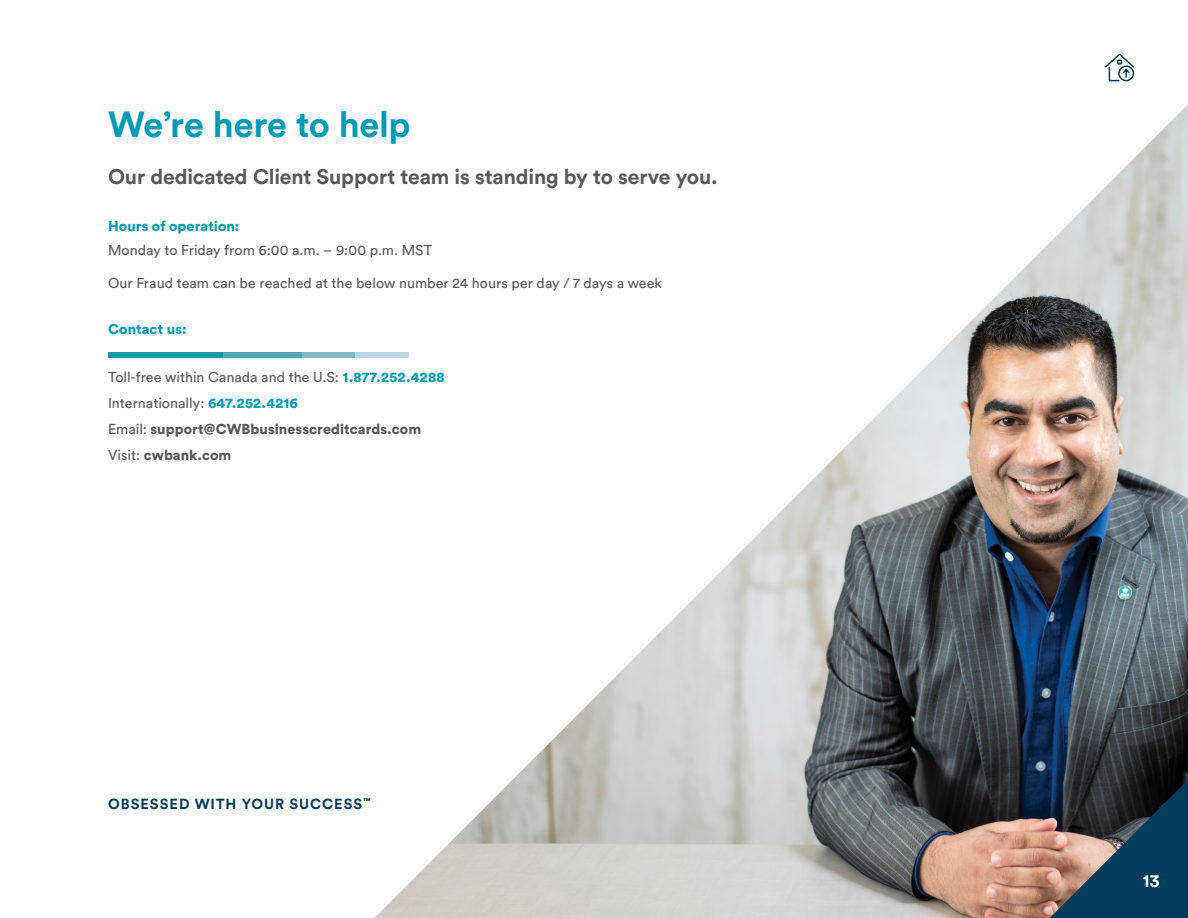
<style>
.page{position:relative;width:1188px;height:918px;background:#fff}
.page>*{position:absolute;margin:0;border:0;box-sizing:border-box;transform-origin:0 0}
.t1{font:700 36px "Circular Std";letter-spacing:-.005em;color:#009bb4}
._1st_sentence_bold{font:700 21px "Circular Std";letter-spacing:-.005em;color:#57585a}
.t2{font:700 18px "Circular Std";color:#fff}
.t3{font:700 14.55px "Circular Std";letter-spacing:.065em;color:#00395c}
.CWB_Body_Copy{font:14.25px "Circular Std";color:#57585a}
.CWB_Body_Copy-2{font:900 14.25px "Circular Std";letter-spacing:.005em;color:#57585a}
.Body_Copy_Header{font:900 14.25px "Circular Std";letter-spacing:.005em;color:#009bb4}
.s1{font-weight:900;color:#009bb4}
.s2{font-weight:400}
</style>
<div class="page">
<img style="left:374px;top:105px;width:814px;height:813px">
<svg style="left:1050px;top:780px;width:138px;height:138px;background:#314755"></svg>
<svg style="left:1105px;top:53px;width:30px;height:29px"></svg>
<div style="left:108px;top:352px;width:115px;height:6px;background:#1996aa"></div>
<div style="left:223px;top:352px;width:79px;height:6px;background:#56a5b7"></div>
<div style="left:302px;top:352px;width:53px;height:6px;background:#81b6c5"></div>
<div style="left:356px;top:352px;width:53px;height:6px;background:#bdd6df"></div>
<h1 class="t1" style="left:108px;top:101px;width:304px">We’re here to help</h1>
<p class="_1st_sentence_bold" style="left:108px;top:163px;width:611px">Our dedicated Client Support team is standing by to serve you.</p>
<p class="Body_Copy_Header" style="left:108px;top:216px;width:133px">Hours of operation:</p>
<p class="CWB_Body_Copy" style="left:108px;top:241px;width:326px">Monday to Friday from 6:00 a.m. – 9:00 p.m. MST</p>
<p class="CWB_Body_Copy" style="left:108px;top:274px;width:556px">Our Fraud team can be reached at the below number 24 hours per day / 7 days a week</p>
<p class="Body_Copy_Header" style="left:108px;top:320px;width:80px">Contact us:</p>
<p class="CWB_Body_Copy" style="left:108px;top:368px;width:338px">Toll-free within Canada and the U.S: <span class="s1">1.877.252.4288</span></p>
<p class="CWB_Body_Copy" style="left:108px;top:394px;width:191px">Internationally: <span class="s1">647.252.4216</span></p>
<p class="CWB_Body_Copy-2" style="left:108px;top:419px;width:315px"><span class="s2">Email:</span> support@CWBbusinesscreditcards.com</p>
<p class="CWB_Body_Copy-2" style="left:108px;top:445px;width:125px"><span class="s2">Visit:</span> cwbank.com</p>
<p class="t3" style="left:108px;top:794px;width:264px">OBSESSED WITH YOUR SUCCESS<sup>™</sup></p>
<p class="t2" style="left:1143px;top:869px;width:19px">13</p>
</div>
